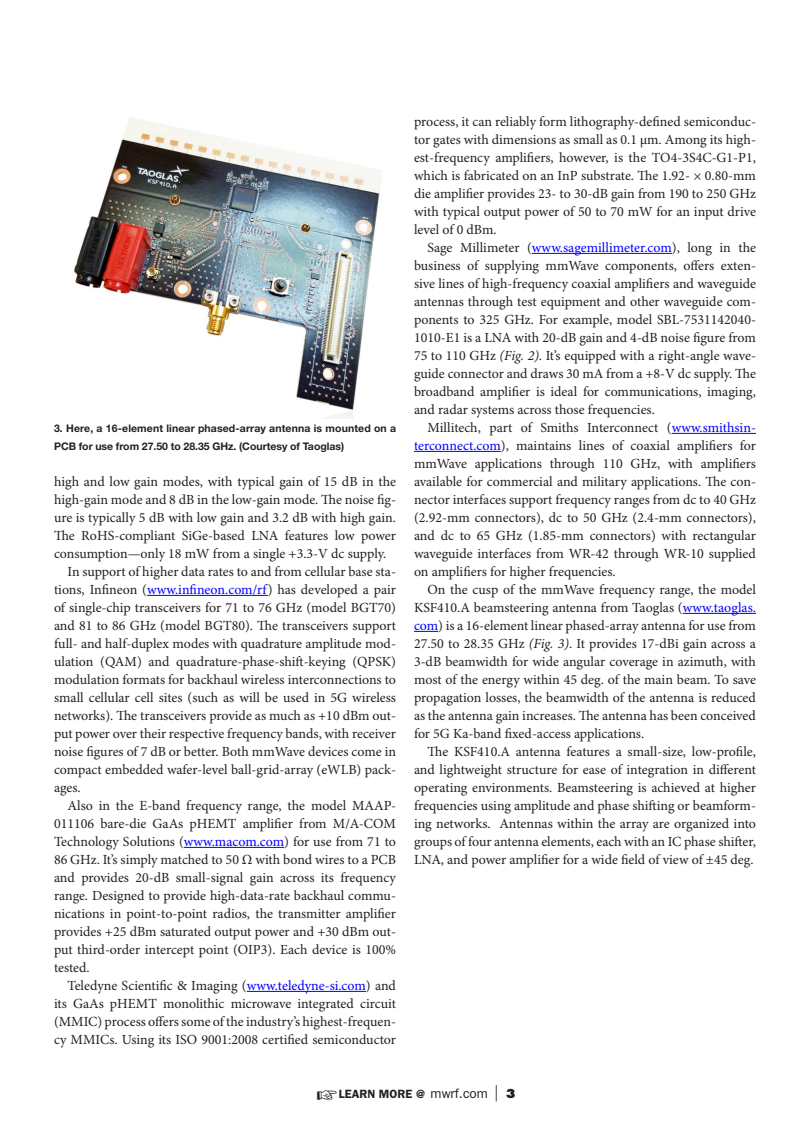
<style>
.page{position:relative;width:810px;height:1134px;background:#fff}
.page>*{position:absolute;margin:0;border:0;box-sizing:border-box;transform-origin:0 0}
.t1{font:13.95px/18px "Minion Pro";color:#231f20;text-align:justify}
.t2{font:600 12px "ITC Franklin Gothic Std";color:#231f20}
.captions{font:700 10.5px/18px "Helvetica Neue LT Std";letter-spacing:.01em;color:#231f20}
.s1{color:#00f}
.s2{font-style:italic}
.s3{font-weight:400;font-size:13.5px}
.s4{font-family:"Futura Std";font-weight:300;font-size:16.5px}
.s5{font-family:"Futura Std";font-weight:800}
</style>
<div class="page">
<hr style="left:147px;top:595px;width:121px;height:1px;background:#00f">
<hr style="left:184px;top:847px;width:100px;height:1px;background:#00f">
<hr style="left:247px;top:991px;width:119px;height:1px;background:#00f">
<hr style="left:532px;top:253px;width:140px;height:1px;background:#00f">
<hr style="left:672px;top:433px;width:84px;height:1px;background:#00f">
<hr style="left:414px;top:451px;width:87px;height:1px;background:#00f">
<hr style="left:683px;top:613px;width:73px;height:1px;background:#00f">
<svg style="left:414px;top:631px;width:24px;height:1px"></svg>
<img style="left:74px;top:118px;width:308px;height:300px">
<p class="captions" style="left:54px;top:419px;width:344px">3. Here, a 16-element linear phased-array antenna is mounted on a<br>PCB for use from 27.50 to 28.35 GHz. (Courtesy of Taoglas)</p>
<p class="t1" style="left:54px;top:473px;width:344px">high and low gain modes, with typical gain of 15 dB in the high-gain mode and 8 dB in the low-gain mode. The noise fig&shy;ure is typically 5 dB with low gain and 3.2 dB with high gain.<br>The RoHS-compliant SiGe-based LNA features low power consumption—only 18 mW from a single +3.3-V dc supply.</p>
<p class="t1" style="left:54px;top:563px;width:344px;text-indent:14px">In support of higher data rates to and from cellular base sta&shy;tions, Infineon (<span class="s1">www.infineon.com/rf</span>) has developed a pair of single-chip transceivers for 71 to 76 GHz (model BGT70) and 81 to 86 GHz (model BGT80). The transceivers support full- and half-duplex modes with quadrature amplitude mod&shy;ulation (QAM) and quadrature-phase-shift-keying (QPSK) modulation formats for backhaul wireless interconnections to small cellular cell sites (such as will be used in 5G wireless networks). The transceivers provide as much as +10 dBm out&shy;put power over their respective frequency bands, with receiver noise figures of 7 dB or better. Both mmWave devices come in compact embedded wafer-level ball-grid-array (eWLB) pack&shy;ages.</p>
<p class="t1" style="left:54px;top:797px;width:344px;text-indent:14px">Also in the E-band frequency range, the model MAAP-011106 bare-die GaAs pHEMT amplifier from M/A-COM Technology Solutions (<span class="s1">www.macom.com</span>) for use from 71 to 86 GHz. It’s simply matched to 50 Ω with bond wires to a PCB and provides 20-dB small-signal gain across its frequency range. Designed to provide high-data-rate backhaul commu&shy;nications in point-to-point radios, the transmitter amplifier provides +25 dBm saturated output power and +30 dBm out&shy;put third-order intercept point (OIP3). Each device is 100% tested.</p>
<p class="t1" style="left:54px;top:977px;width:344px;text-indent:14px">Teledyne Scientific &amp; Imaging (<span class="s1">www.teledyne-si.com</span>) and its GaAs pHEMT monolithic microwave integrated circuit (MMIC) process offers some of the industry’s highest-frequen&shy;cy MMICs. Using its ISO 9001:2008 certified semiconductor</p>
<p class="t1" style="left:414px;top:113px;width:344px">process, it can reliably form lithography-defined semiconduc&shy;tor gates with dimensions as small as 0.1 µm. Among its high&shy;est-frequency amplifiers, however, is the TO4-3S4C-G1-P1, which is fabricated on an InP substrate. The 1.92- × 0.80-mm die amplifier provides 23- to 30-dB gain from 190 to 250 GHz with typical output power of 50 to 70 mW for an input drive level of 0 dBm.</p>
<p class="t1" style="left:414px;top:239px;width:344px;text-indent:14px">Sage Millimeter (<span class="s1">www.sagemillimeter.com</span>), long in the business of supplying mmWave components, offers exten&shy;sive lines of high-frequency coaxial amplifiers and waveguide antennas through test equipment and other waveguide com&shy;ponents to 325 GHz. For example, model SBL-7531142040- 1010-E1 is a LNA with 20-dB gain and 4-dB noise figure from 75 to 110 GHz <span class="s2">(Fig. 2)</span>. It’s equipped with a right-angle wave&shy;guide connector and draws 30 mA from a +8-V dc supply. The broadband amplifier is ideal for communications, imaging, and radar systems across those frequencies.</p>
<p class="t1" style="left:414px;top:419px;width:344px;text-indent:14px">Millitech, part of Smiths Interconnect (<span class="s1">www.smithsin&shy;terconnect.com</span>), maintains lines of coaxial amplifiers for mmWave applications through 110 GHz, with amplifiers available for commercial and military applications. The con&shy;nector interfaces support frequency ranges from dc to 40 GHz (2.92-mm connectors), dc to 50 GHz (2.4-mm connectors), and dc to 65 GHz (1.85-mm connectors) with rectangular waveguide interfaces from WR-42 through WR-10 supplied on amplifiers for higher frequencies.</p>
<p class="t1" style="left:414px;top:581px;width:344px;text-indent:14px">On the cusp of the mmWave frequency range, the model KSF410.A beamsteering antenna from Taoglas (<span class="s1">www.taoglas. com</span>) is a 16-element linear phased-array antenna for use from 27.50 to 28.35 GHz <span class="s2">(Fig. 3)</span>. It provides 17-dBi gain across a 3-dB beamwidth for wide angular coverage in azimuth, with most of the energy within 45 deg. of the main beam. To save propagation losses, the beamwidth of the antenna is reduced as the antenna gain increases. The antenna has been conceived for 5G Ka-band fixed-access applications.</p>
<p class="t1" style="left:414px;top:743px;width:344px;text-indent:14px">The KSF410.A antenna features a small-size, low-profile, and lightweight structure for ease of integration in different operating environments. Beamsteering is achieved at higher frequencies using amplitude and phase shifting or beamform&shy;ing networks. Antennas within the array are organized into groups of four antenna elements, each with an IC phase shifter, LNA, and power amplifier for a wide field of view of ±45 deg.</p>
<p class="t2" style="left:317px;top:1087px;width:201px">☞LEARN MORE @ <span class="s3">mwrf.com</span> <span class="s4">|</span> <span class="s5">3</span></p>
</div>
